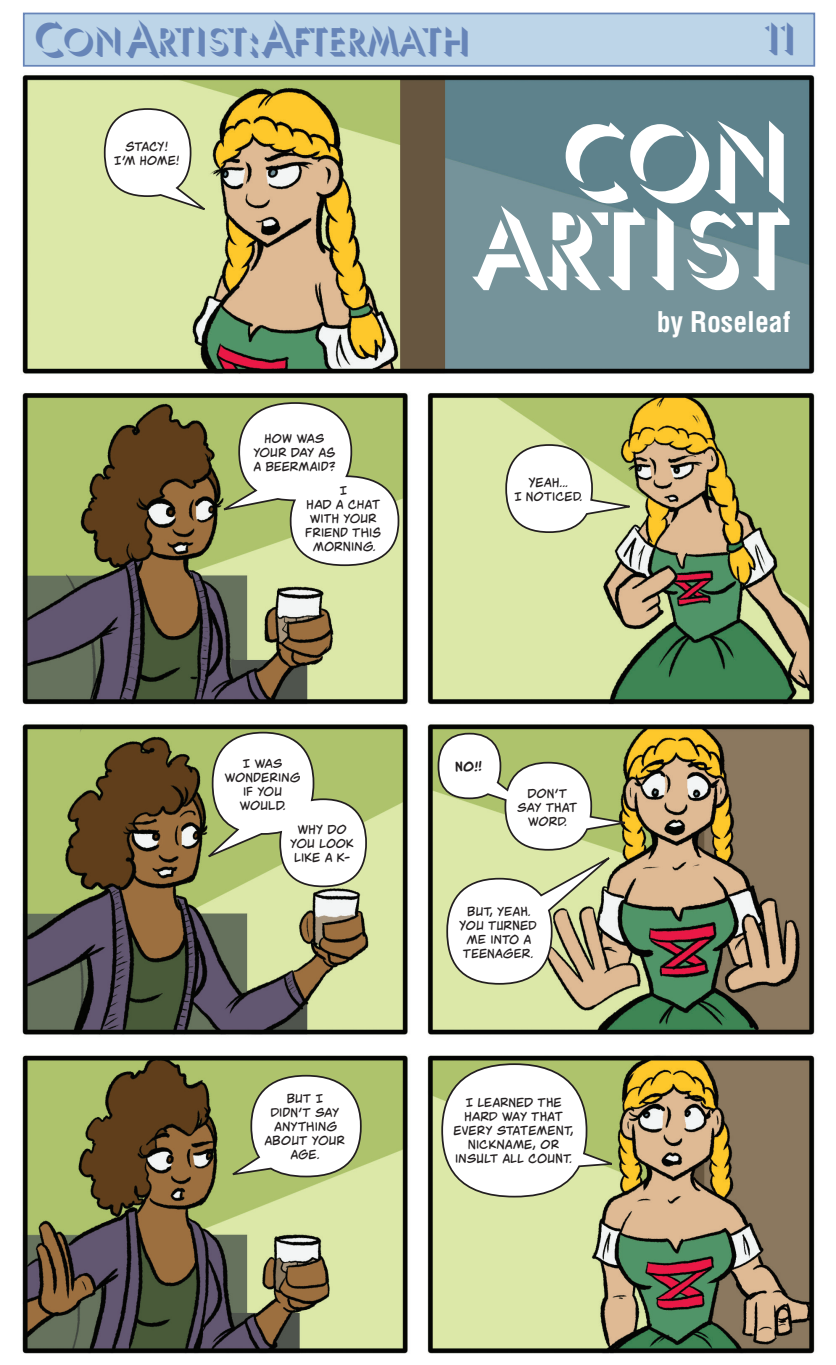
<style>
.page{position:relative;width:836px;height:1365px;background:#fff}
.page>*{position:absolute;margin:0;border:0;box-sizing:border-box;transform-origin:0 0}
.t1{font:109.38px/86.8px "Chronik";color:#fff;text-align:right}
.t2{font:49px "Chronik";color:#6785b8}
.t3{font:42px "Chronik";color:#6785b8}
.t4{font:700 condensed 27.82px "Helvetica LT Std";color:#fff}
.t5{font:14.88px/14px "Collect Em All BB";color:#231f20;text-align:center}
.t6{font:700 14.88px "Collect Em All BB";color:#231f20}
</style>
<div class="page">
<img style="left:22px;top:52px;width:794px;height:1302px">
<svg style="left:103px;top:107px;width:110px;height:107px"></svg>
<svg style="left:214px;top:401px;width:186px;height:166px"></svg>
<svg style="left:504px;top:443px;width:135px;height:91px"></svg>
<svg style="left:200px;top:731px;width:168px;height:157px"></svg>
<svg style="left:436px;top:732px;width:199px;height:254px"></svg>
<svg style="left:225px;top:1074px;width:137px;height:104px"></svg>
<svg style="left:440px;top:1062px;width:179px;height:136px"></svg>
<div style="left:23px;top:13px;width:792px;height:54px;background:#bdd5e8;border:2px solid #6785b8"></div>
<h2 class="t2" style="left:34px;top:9px;width:438px">ConArtist:Aftermath</h2>
<h3 class="t3" style="left:765px;top:13px;width:33px">11</h3>
<p class="t5" style="left:114px;top:139px;width:67px">STACY!<br>I’M HOME!</p>
<h1 class="t1" style="left:472px;top:119px;width:320px">CON<br>ARTIST</h1>
<h3 class="t4" style="left:656px;top:305px;width:135px">by Roseleaf</h3>
<p class="t5" style="left:253px;top:431px;width:84px">HOW WAS<br>YOUR DAY AS<br>A BEERMAID?</p>
<p class="t5" style="left:305px;top:484px;width:78px">I<br>HAD A CHAT<br>WITH YOUR<br>FRIEND THIS<br>MORNING.</p>
<p class="t5" style="left:514px;top:475px;width:70px">YEAH...<br>I NOTICED.</p>
<p class="t5" style="left:224px;top:756px;width:78px">I WAS<br>WONDERING<br>IF YOU<br>WOULD.</p>
<p class="t6" style="left:455px;top:758px;width:28px">NO!!</p>
<p class="t5" style="left:290px;top:822px;width:65px">WHY DO<br>YOU LOOK<br>LIKE A K-</p>
<p class="t5" style="left:517px;top:786px;width:62px">DON’T<br>SAY THAT<br>WORD.</p>
<p class="t5" style="left:459px;top:904px;width:79px">BUT, YEAH.<br>YOU TURNED<br>ME INTO A<br>TEENAGER.</p>
<p class="t5" style="left:264px;top:1092px;width:82px">BUT I<br>DIDN’T SAY<br>ANYTHING<br>ABOUT YOUR<br>AGE.</p>
<p class="t5" style="left:453px;top:1096px;width:121px">I LEARNED THE<br>HARD WAY THAT<br>EVERY STATEMENT,<br>NICKNAME, OR<br>INSULT ALL COUNT.</p>
</div>
